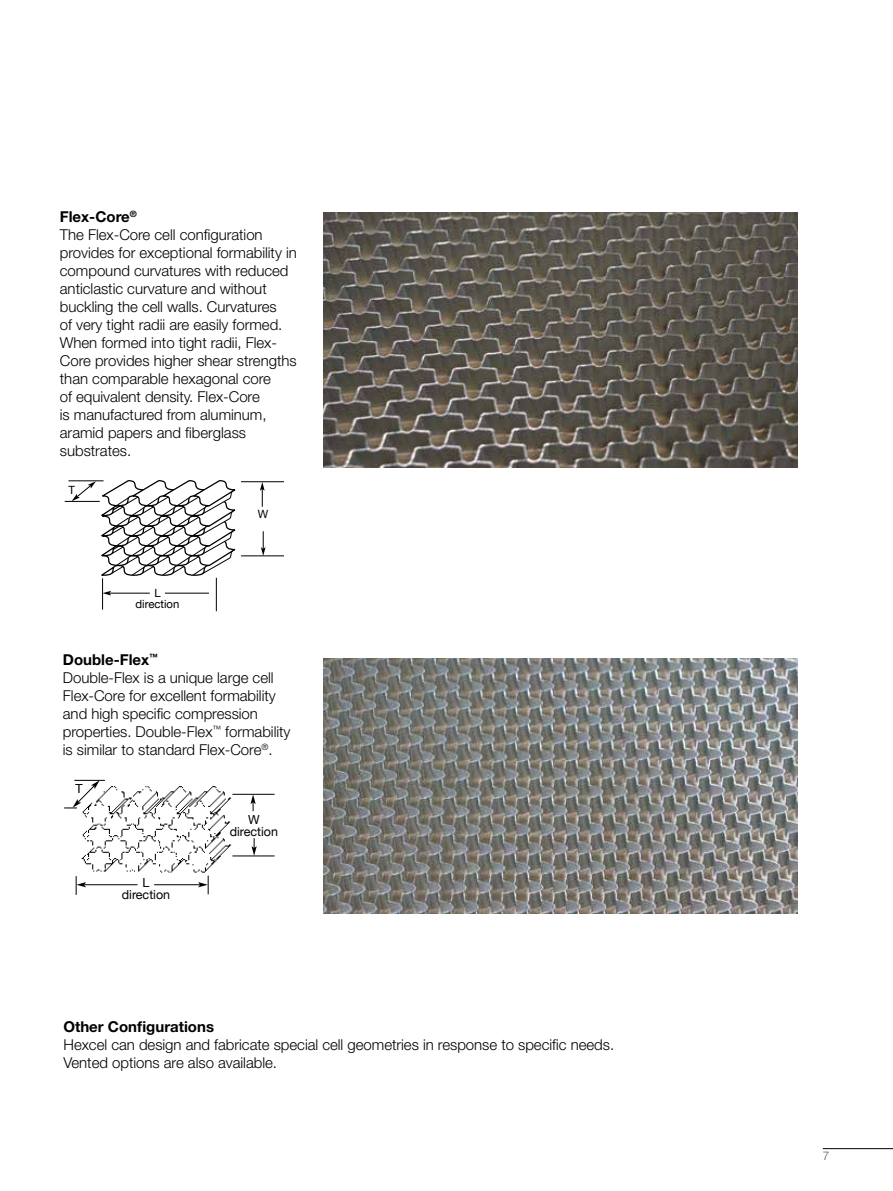
<style>
.page{position:relative;width:893px;height:1191px;background:#fff}
.page>*{position:absolute;margin:0;border:0;box-sizing:border-box;transform-origin:0 0}
.t1{font:300 15px/18px "Helvetica Neue LT Std";color:#000}
.t2{font:700 15px "Helvetica Neue LT Std";color:#000}
.t3{font:12.45px/12px "Helvetica Neue";color:#000;text-align:center}
.t4{font:300 12px "Helvetica Neue LT Std";color:#58595b}
.t5{font:11.25px/10.8px "Helvetica Neue";color:#000;text-align:center}
.s1{font-weight:700}
</style>
<div class="page">
<hr style="left:241px;top:481px;width:43px;height:1px;background:#000">
<hr style="left:241px;top:555px;width:43px;height:1px;background:#000">
<svg style="left:260px;top:482px;width:5px;height:25px"></svg>
<svg style="left:261px;top:531px;width:5px;height:25px"></svg>
<hr style="left:102px;top:578px;width:1px;height:31px;background:#000">
<hr style="left:216px;top:578px;width:1px;height:33px;background:#000">
<svg style="left:64px;top:480px;width:172px;height:122px"></svg>
<hr style="left:823px;top:1148px;width:70px;height:1px;background:#000">
<img style="left:64px;top:786px;width:211px;height:109px">
<hr style="left:154px;top:884px;width:46px;height:1px;background:#000">
<svg style="left:198px;top:875px;width:11px;height:19px"></svg>
<hr style="left:84px;top:884px;width:54px;height:1px;background:#000">
<svg style="left:76px;top:876px;width:10px;height:19px"></svg>
<svg style="left:64px;top:780px;width:41px;height:28px"></svg>
<hr style="left:232px;top:794px;width:43px;height:1px;background:#000">
<hr style="left:232px;top:855px;width:43px;height:1px;background:#000">
<svg style="left:250px;top:794px;width:6px;height:17px"></svg>
<svg style="left:252px;top:838px;width:5px;height:17px"></svg>
<img style="left:323px;top:213px;width:474px;height:254px">
<img style="left:323px;top:658px;width:474px;height:255px">
<p class="t1" style="left:60px;top:207px;width:238px"><span class="s1">Flex-Core</span><sup>®<br></sup>The Flex-Core cell configuration provides for exceptional formability in compound curvatures with reduced anticlastic curvature and without buckling the cell walls. Curvatures<br>of very tight radii are easily formed.<br>When formed into tight radii, Flex-<br>Core provides higher shear strengths than comparable hexagonal core<br>of equivalent density. Flex-Core<br>is manufactured from aluminum, aramid papers and fiberglass substrates.</p>
<p class="t5" style="left:68px;top:484px;width:8px">T</p>
<p class="t5" style="left:136px;top:587px;width:45px">L direction</p>
<p class="t5" style="left:258px;top:508px;width:12px">W</p>
<p class="t1" style="left:63px;top:650px;width:229px"><span class="s1">Double-Flex</span><sup>™<br></sup>Double-Flex is a unique large cell<br>Flex-Core for excellent formability and high specific compression properties. Double-Flex<sup>™</sup> formability is similar to standard Flex-Core<sup>®</sup>.</p>
<p class="t3" style="left:76px;top:782px;width:9px">T</p>
<p class="t3" style="left:143px;top:876px;width:8px">L</p>
<p class="t3" style="left:122px;top:888px;width:50px">direction</p>
<p class="t3" style="left:230px;top:813px;width:50px">W direction</p>
<p class="t2" style="left:63px;top:1017px;width:152px">Other Configurations</p>
<p class="t1" style="left:63px;top:1035px;width:552px">Hexcel can design and fabricate special cell geometries in response to specific needs.<br>Vented options are also available.</p>
<p class="t4" style="left:823px;top:1148px;width:8px">7</p>
</div>
